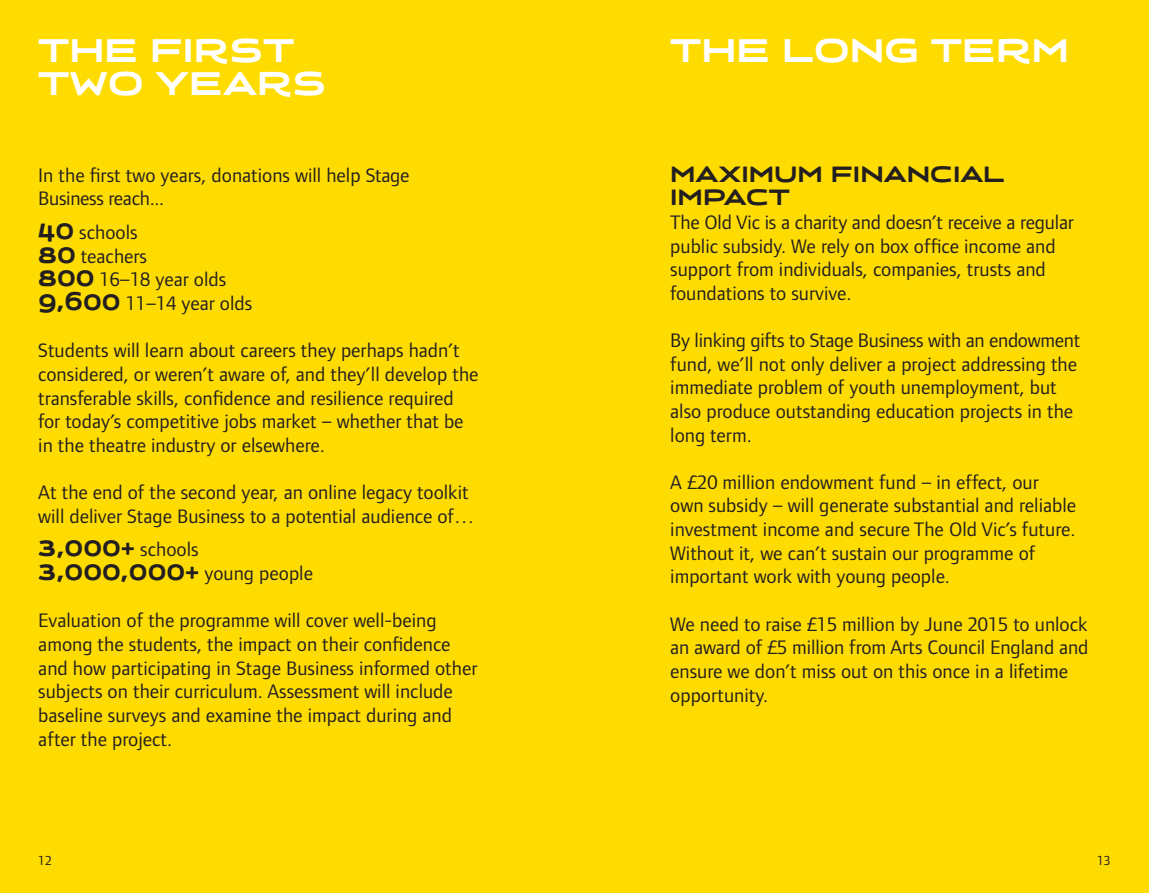
<style>
.page{position:relative;width:1149px;height:893px;background:#fff}
.page>*{position:absolute;margin:0;border:0;box-sizing:border-box;transform-origin:0 0}
.t1{font:38.25px/33.8px "Spacey Brand";color:#fff}
.t2{font:25.88px/23.6px "Spacey Brand";color:#231f20}
.t3{font:20.25px/23.6px "Foundry Form Sans";color:#231f20}
.t4{font:13.5px "Foundry Form Sans";color:#231f20}
.s1{font-family:"Spacey Brand";font-size:25.88px}
.s2{font-weight:800;font-size:24.75px}
</style>
<div class="page">
<div style="left:0;top:0;width:1148px;height:893px;background:#ffdc01"></div>
<p class="t1" style="left:38px;top:33px;width:289px">THE FIRST<br>TWO YEARS</p>
<p class="t3" style="left:38px;top:163px;width:372px">In the first two years, donations will help Stage<br>Business reach...</p>
<p class="t3" style="left:38px;top:220px;width:101px"><span class="s1">40</span> schools</p>
<p class="t3" style="left:38px;top:244px;width:110px"><span class="s1">80</span> teachers</p>
<p class="t3" style="left:38px;top:268px;width:189px"><span class="s1">800</span> 16–18 year olds</p>
<p class="t3" style="left:38px;top:291px;width:215px"><span class="s1">9,600</span> 11–14 year olds</p>
<p class="t3" style="left:38px;top:339px;width:441px">Students will learn about careers they perhaps hadn’t considered, or weren’t aware of, and they’ll develop the transferable skills, confidence and resilience required for today’s competitive jobs market – whether that be in the theatre industry or elsewhere.</p>
<p class="t3" style="left:38px;top:480px;width:437px">At the end of the second year, an online legacy toolkit will deliver Stage Business to a potential audience of…</p>
<p class="t3" style="left:38px;top:538px;width:162px"><span class="s1">3,000</span><span class="s2">+</span> schools</p>
<p class="t3" style="left:38px;top:561px;width:276px"><span class="s1">3,000,000</span><span class="s2">+</span> young people</p>
<p class="t3" style="left:38px;top:609px;width:440px">Evaluation of the programme will cover well-being among the students, the impact on their confidence and how participating in Stage Business informed other subjects on their curriculum. Assessment will include baseline surveys and examine the impact during and after the project.</p>
<p class="t4" style="left:38px;top:853px;width:15px">12</p>
<p class="t1" style="left:670px;top:33px;width:400px">THE LONG TERM</p>
<p class="t2" style="left:670px;top:162px;width:336px">MAXIMUM FINANCIAL<br>IMPACT</p>
<p class="t3" style="left:670px;top:210px;width:405px">The Old Vic is a charity and doesn’t receive a regular public subsidy. We rely on box office income and support from individuals, companies, trusts and foundations to survive.</p>
<p class="t3" style="left:670px;top:328px;width:411px">By linking gifts to Stage Business with an endowment fund, we’ll not only deliver a project addressing the immediate problem of youth unemployment, but also produce outstanding education projects in the long term.</p>
<p class="t3" style="left:670px;top:470px;width:407px">A £20 million endowment fund – in effect, our own subsidy – will generate substantial and reliable investment income and secure The Old Vic’s future.<br>Without it, we can’t sustain our programme of important work with young people.</p>
<p class="t3" style="left:670px;top:612px;width:419px">We need to raise £15 million by June 2015 to unlock an award of £5 million from Arts Council England and ensure we don’t miss out on this once in a lifetime opportunity.</p>
<p class="t4" style="left:1096px;top:853px;width:15px">13</p>
</div>
